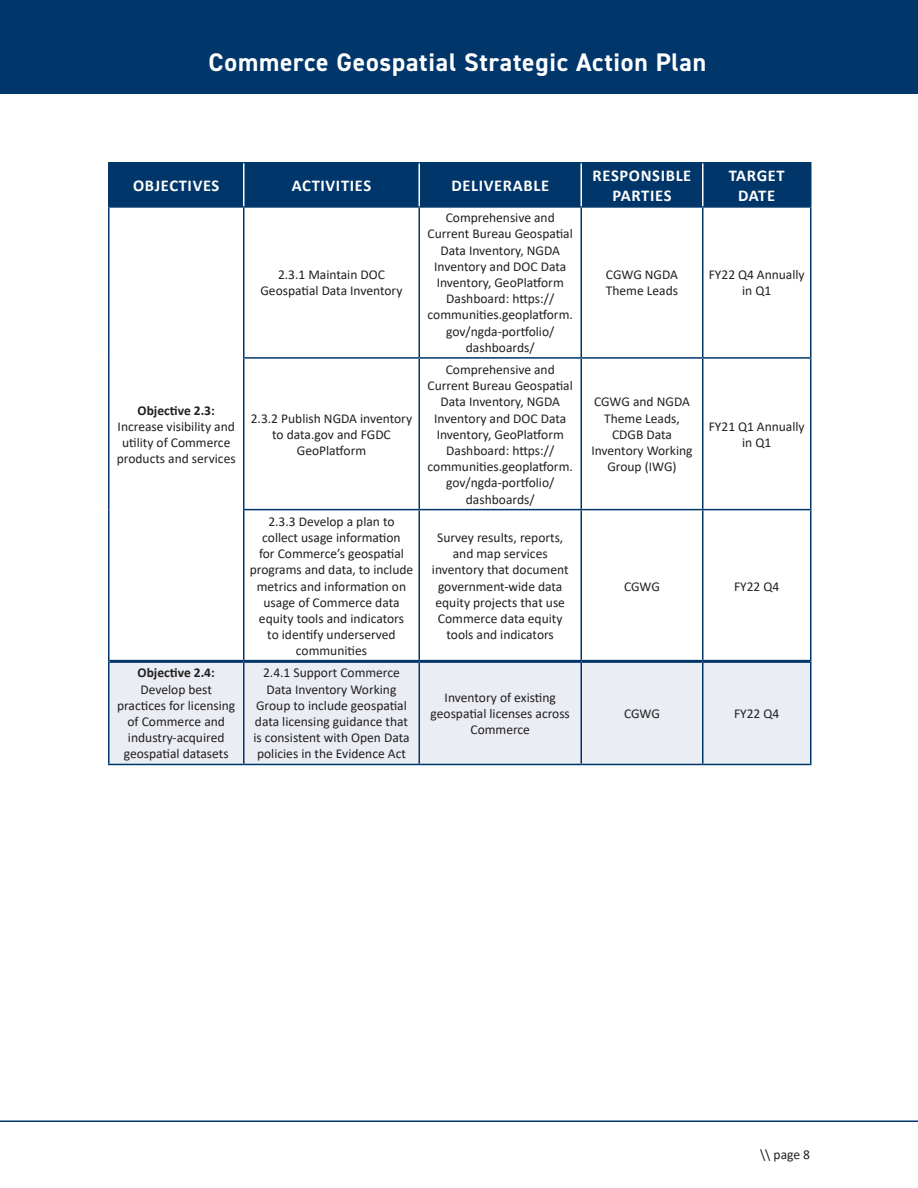
<style>
.page{position:relative;width:918px;height:1188px;background:#fff}
.page>*{position:absolute;margin:0;border:0;box-sizing:border-box;transform-origin:0 0}
.t1{font:700 25.5px "DIN2014";letter-spacing:.03em;color:#fff}
.Col_head{font:700 16.5px/19.8px "Calibri";letter-spacing:.04em;color:#fff;text-align:center}
.Goal_Table_Basic{font:13.5px/16.2px "Calibri";color:#231f20;text-align:center}
.s1{font-weight:700}
</style>
<div class="page">
<div style="left:0;top:0;width:918px;height:94px;background:#01366a"></div>
<hr style="left:0;top:1120px;width:918px;height:2px;background:#01366a">
<div style="left:110px;top:164px;width:700px;height:42px;background:#01366a"></div>
<div style="left:110px;top:663px;width:700px;height:101px;background:#eaedf3"></div>
<hr style="left:108px;top:162px;width:136px;height:2px;background:#01366a">
<hr style="left:108px;top:164px;width:2px;height:42px;background:#01366a">
<hr style="left:244px;top:162px;width:175px;height:2px;background:#01366a">
<hr style="left:419px;top:162px;width:162px;height:2px;background:#01366a">
<hr style="left:581px;top:162px;width:122px;height:2px;background:#01366a">
<hr style="left:703px;top:162px;width:109px;height:2px;background:#01366a">
<hr style="left:810px;top:164px;width:2px;height:42px;background:#01366a">
<hr style="left:108px;top:206px;width:136px;height:2px;background:#01366a">
<hr style="left:244px;top:206px;width:175px;height:2px;background:#01366a">
<hr style="left:419px;top:206px;width:162px;height:2px;background:#01366a">
<hr style="left:418px;top:208px;width:2px;height:149px;background:#01366a">
<hr style="left:581px;top:206px;width:122px;height:2px;background:#01366a">
<hr style="left:580px;top:208px;width:2px;height:149px;background:#01366a">
<hr style="left:703px;top:206px;width:109px;height:2px;background:#01366a">
<hr style="left:702px;top:208px;width:2px;height:149px;background:#01366a">
<hr style="left:243px;top:357px;width:176px;height:2px;background:#01366a">
<hr style="left:419px;top:357px;width:162px;height:2px;background:#01366a">
<hr style="left:418px;top:359px;width:2px;height:150px;background:#01366a">
<hr style="left:581px;top:357px;width:122px;height:2px;background:#01366a">
<hr style="left:580px;top:359px;width:2px;height:150px;background:#01366a">
<hr style="left:703px;top:357px;width:109px;height:2px;background:#01366a">
<hr style="left:702px;top:359px;width:2px;height:150px;background:#01366a">
<hr style="left:243px;top:509px;width:176px;height:1px;background:#01366a">
<hr style="left:419px;top:509px;width:162px;height:1px;background:#01366a">
<hr style="left:418px;top:510px;width:2px;height:150px;background:#01366a">
<hr style="left:581px;top:509px;width:122px;height:1px;background:#01366a">
<hr style="left:580px;top:510px;width:2px;height:150px;background:#01366a">
<hr style="left:703px;top:509px;width:109px;height:1px;background:#01366a">
<hr style="left:702px;top:510px;width:2px;height:150px;background:#01366a">
<hr style="left:243px;top:663px;width:1px;height:101px;background:#01366a">
<hr style="left:418px;top:663px;width:2px;height:101px;background:#01366a">
<hr style="left:580px;top:663px;width:2px;height:101px;background:#01366a">
<hr style="left:702px;top:663px;width:2px;height:101px;background:#01366a">
<hr style="left:810px;top:208px;width:2px;height:149px;background:#01366a">
<hr style="left:810px;top:359px;width:2px;height:150px;background:#01366a">
<hr style="left:810px;top:510px;width:2px;height:151px;background:#01366a">
<hr style="left:108px;top:208px;width:2px;height:150px;background:#01366a">
<hr style="left:243px;top:208px;width:1px;height:149px;background:#01366a">
<hr style="left:108px;top:358px;width:2px;height:152px;background:#01366a">
<hr style="left:243px;top:359px;width:1px;height:150px;background:#01366a">
<hr style="left:108px;top:510px;width:2px;height:151px;background:#01366a">
<hr style="left:243px;top:510px;width:1px;height:150px;background:#01366a">
<hr style="left:108px;top:661px;width:2px;height:103px;background:#01366a">
<hr style="left:810px;top:661px;width:2px;height:103px;background:#01366a">
<hr style="left:108px;top:764px;width:136px;height:1px;background:#01366a">
<hr style="left:244px;top:764px;width:175px;height:1px;background:#01366a">
<hr style="left:419px;top:764px;width:162px;height:1px;background:#01366a">
<hr style="left:581px;top:764px;width:122px;height:1px;background:#01366a">
<hr style="left:703px;top:764px;width:109px;height:1px;background:#01366a">
<hr style="left:110px;top:660px;width:134px;height:3px;background:#01366a">
<hr style="left:244px;top:660px;width:175px;height:3px;background:#01366a">
<hr style="left:419px;top:660px;width:162px;height:3px;background:#01366a">
<hr style="left:581px;top:660px;width:122px;height:3px;background:#01366a">
<hr style="left:703px;top:660px;width:107px;height:3px;background:#01366a">
<hr style="left:243px;top:164px;width:1px;height:42px;background:#fff">
<hr style="left:418px;top:164px;width:2px;height:42px;background:#fff">
<hr style="left:580px;top:164px;width:2px;height:42px;background:#fff">
<hr style="left:702px;top:164px;width:2px;height:42px;background:#fff">
<h1 class="t1" style="left:209px;top:45px;width:499px">Commerce Geospatial Strategic Action Plan</h1>
<p class="Col_head" style="left:133px;top:175px;width:88px">OBJECTIVES</p>
<p class="Col_head" style="left:292px;top:175px;width:81px">ACTIVITIES</p>
<p class="Col_head" style="left:451px;top:175px;width:99px">DELIVERABLE</p>
<p class="Col_head" style="left:593px;top:166px;width:100px">RESPONSIBLE<br>PARTIES</p>
<p class="Col_head" style="left:729px;top:166px;width:57px">TARGET<br>DATE</p>
<p class="Goal_Table_Basic" style="left:260px;top:266px;width:144px">2.3.1 Maintain DOC<br>Geospatial Data Inventory</p>
<p class="Goal_Table_Basic" style="left:117px;top:402px;width:120px"><span class="s1">Objective 2.3:<br></span>Increase visibility and utility of Commerce products and services</p>
<p class="Goal_Table_Basic" style="left:251px;top:410px;width:163px">2.3.2 Publish NGDA inventory to data.gov and FGDC<br>GeoPlatform</p>
<p class="Goal_Table_Basic" style="left:250px;top:513px;width:165px">2.3.3 Develop a plan to collect usage information<br>for Commerce’s geospatial programs and data, to include metrics and information on usage of Commerce data equity tools and indicators<br>to identify underserved communities</p>
<p class="Goal_Table_Basic" style="left:117px;top:665px;width:120px"><span class="s1">Objective 2.4:<br></span>Develop best practices for licensing of Commerce and industry-acquired geospatial datasets</p>
<p class="Goal_Table_Basic" style="left:253px;top:665px;width:158px">2.4.1 Support Commerce<br>Data Inventory Working<br>Group to include geospatial data licensing guidance that is consistent with Open Data policies in the Evidence Act</p>
<p class="Goal_Table_Basic" style="left:428px;top:209px;width:147px">Comprehensive and<br>Current Bureau Geospatial<br>Data Inventory, NGDA<br>Inventory and DOC Data<br>Inventory, GeoPlatform<br>Dashboard: https:// communities.geoplatform. gov/ngda-portfolio/ dashboards/</p>
<p class="Goal_Table_Basic" style="left:428px;top:361px;width:147px">Comprehensive and<br>Current Bureau Geospatial<br>Data Inventory, NGDA<br>Inventory and DOC Data<br>Inventory, GeoPlatform<br>Dashboard: https:// communities.geoplatform. gov/ngda-portfolio/ dashboards/</p>
<p class="Goal_Table_Basic" style="left:432px;top:529px;width:138px">Survey results, reports, and map services inventory that document government-wide data equity projects that use<br>Commerce data equity tools and indicators</p>
<p class="Goal_Table_Basic" style="left:431px;top:689px;width:141px">Inventory of existing geospatial licenses across<br>Commerce</p>
<p class="Goal_Table_Basic" style="left:606px;top:266px;width:74px;text-align:left">CGWG NGDA<br>Theme Leads</p>
<p class="Goal_Table_Basic" style="left:709px;top:266px;width:97px">FY22 Q4 Annually in Q1</p>
<p class="Goal_Table_Basic" style="left:591px;top:394px;width:103px">CGWG and NGDA<br>Theme Leads,<br>CDGB Data<br>Inventory Working<br>Group (IWG)</p>
<p class="Goal_Table_Basic" style="left:709px;top:418px;width:97px">FY21 Q1 Annually in Q1</p>
<p class="Goal_Table_Basic" style="left:624px;top:578px;width:37px">CGWG</p>
<p class="Goal_Table_Basic" style="left:734px;top:578px;width:47px">FY22 Q4</p>
<p class="Goal_Table_Basic" style="left:624px;top:705px;width:37px">CGWG</p>
<p class="Goal_Table_Basic" style="left:734px;top:705px;width:47px">FY22 Q4</p>
<p class="Goal_Table_Basic" style="left:760px;top:1146px;width:51px">\\ page 8</p>
</div>
